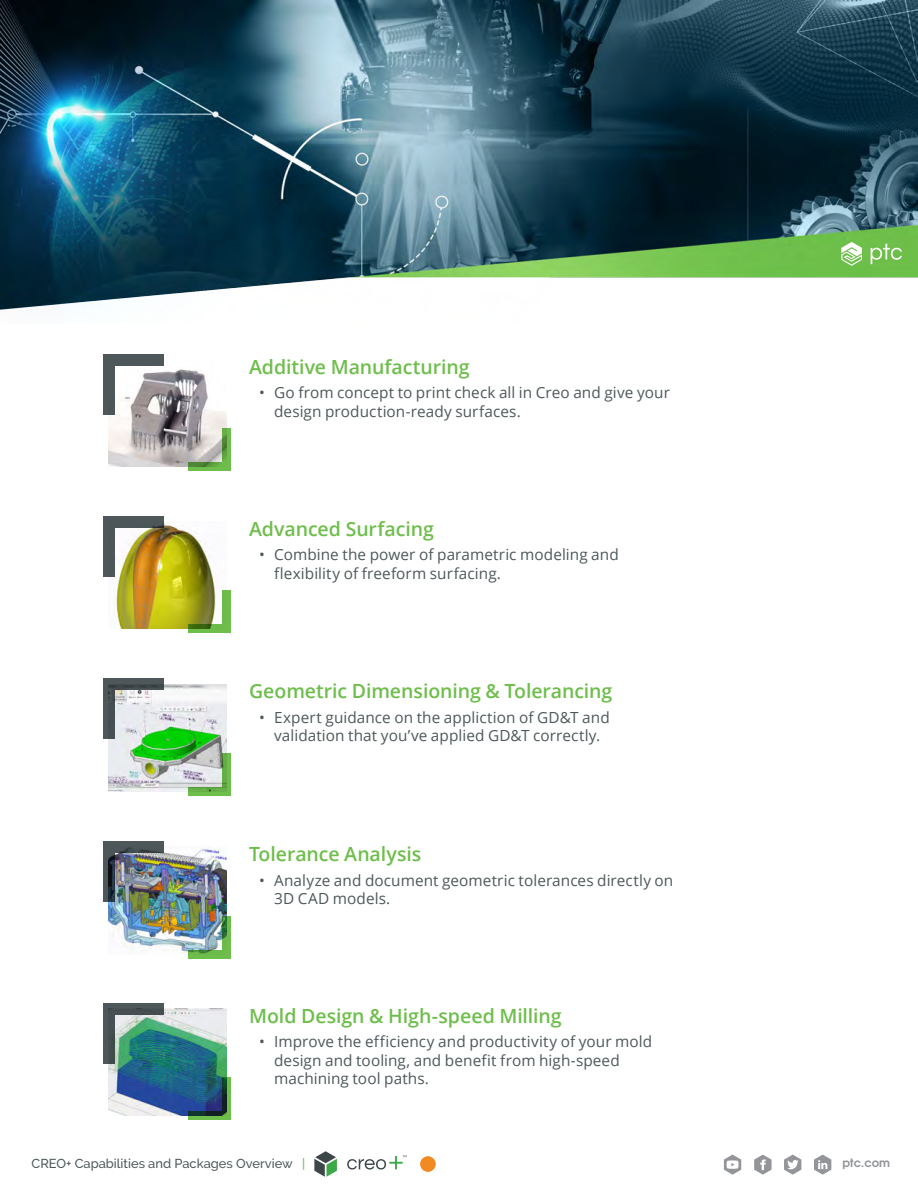
<style>
.page{position:relative;width:918px;height:1188px;background:#fff}
.page>*{position:absolute;margin:0;border:0;box-sizing:border-box;transform-origin:0 0}
.t1{font:600 19.5px "Open Sans";letter-spacing:-.005em;color:#6ebe4b}
.t2{font:15.3px/18.5px "Open Sans";letter-spacing:.005em;color:#4e585a}
.t3{font:500 12.9px "PTC Raleway";color:#4e585a}
.t4{font:700 11.55px "Te X Gyre Adventor";color:#939598}
.s1{color:#6ebe4b}
</style>
<div class="page">
<svg style="left:814px;top:1155px;width:17px;height:20px"></svg>
<svg style="left:754px;top:1155px;width:18px;height:20px"></svg>
<svg style="left:784px;top:1155px;width:17px;height:20px"></svg>
<svg style="left:724px;top:1155px;width:17px;height:20px"></svg>
<svg style="left:347px;top:1155px;width:60px;height:15px"></svg>
<svg style="left:314px;top:1151px;width:23px;height:26px"></svg>
<div style="left:420px;top:1156px;width:16px;height:16px;background:#f18b21;border-radius:50%"></div>
<img style="left:0;top:0;width:918px;height:310px">
<svg style="left:841px;top:242px;width:21px;height:24px"></svg>
<svg style="left:871px;top:244px;width:31px;height:20px"></svg>
<img style="left:114px;top:522px;width:102px;height:107px">
<div style="left:103px;top:516px;width:61px;height:12px;background:#4e585a"></div>
<div style="left:103px;top:516px;width:12px;height:61px;background:#4e585a"></div>
<svg style="left:188px;top:624px;width:34px;height:9px"></svg>
<div style="left:222px;top:590px;width:8px;height:43px;background:#6ebe4b"></div>
<img style="left:109px;top:684px;width:118px;height:107px">
<svg style="left:115px;top:678px;width:49px;height:12px"></svg>
<div style="left:103px;top:678px;width:12px;height:61px;background:#4e585a"></div>
<div style="left:188px;top:787px;width:42px;height:8px;background:#67b247"></div>
<svg style="left:222px;top:753px;width:8px;height:42px"></svg>
<img style="left:109px;top:847px;width:118px;height:107px">
<div style="left:103px;top:841px;width:61px;height:12px;background:#4e585a"></div>
<svg style="left:103px;top:853px;width:12px;height:49px"></svg>
<svg style="left:188px;top:950px;width:34px;height:8px"></svg>
<svg style="left:222px;top:916px;width:8px;height:42px"></svg>
<img style="left:109px;top:1009px;width:118px;height:107px">
<div style="left:103px;top:1003px;width:61px;height:12px;background:#475154"></div>
<div style="left:103px;top:1003px;width:12px;height:61px;background:#475154"></div>
<svg style="left:188px;top:1111px;width:34px;height:9px"></svg>
<svg style="left:222px;top:1077px;width:8px;height:43px"></svg>
<img style="left:109px;top:369px;width:118px;height:98px">
<div style="left:103px;top:354px;width:61px;height:12px;background:#4e585a"></div>
<div style="left:103px;top:354px;width:12px;height:60px;background:#4e585a"></div>
<svg style="left:188px;top:462px;width:34px;height:9px"></svg>
<svg style="left:222px;top:428px;width:8px;height:43px"></svg>
<p class="t1" style="left:249px;top:353px;width:222px">Additive Manufacturing</p>
<p class="t2" style="left:274px;top:383px;width:397px">Go from concept to print check all in Creo and give your design production-ready surfaces.</p>
<p class="t2" style="left:259px;top:383px;width:7px">•</p>
<p class="t1" style="left:249px;top:515px;width:186px">Advanced Surfacing</p>
<p class="t2" style="left:274px;top:545px;width:346px">Combine the power of parametric modeling and flexibility of freeform surfacing.</p>
<p class="t2" style="left:259px;top:545px;width:7px">•</p>
<p class="t1" style="left:249px;top:678px;width:365px">Geometric Dimensioning &amp; Tolerancing</p>
<p class="t2" style="left:274px;top:708px;width:337px">Expert guidance on the appliction of GD&amp;T and validation that you’ve applied GD&amp;T correctly.</p>
<p class="t2" style="left:259px;top:708px;width:7px">•</p>
<p class="t1" style="left:249px;top:841px;width:174px">Tolerance Analysis</p>
<p class="t2" style="left:274px;top:871px;width:401px">Analyze and document geometric tolerances directly on<br>3D CAD models.</p>
<p class="t2" style="left:259px;top:871px;width:7px">•</p>
<p class="t1" style="left:249px;top:1002px;width:314px">Mold Design &amp; High-speed Milling</p>
<p class="t2" style="left:274px;top:1032px;width:380px">Improve the efficiency and productivity of your mold design and tooling, and benefit from high-speed machining tool paths.</p>
<p class="t2" style="left:259px;top:1032px;width:7px">•</p>
<p class="t3" style="left:32px;top:1156px;width:275px">CREO+ Capabilities and Packages Overview <span class="s1">|</span></p>
<p class="t4" style="left:843px;top:1153px;width:49px">ptc.com</p>
</div>
